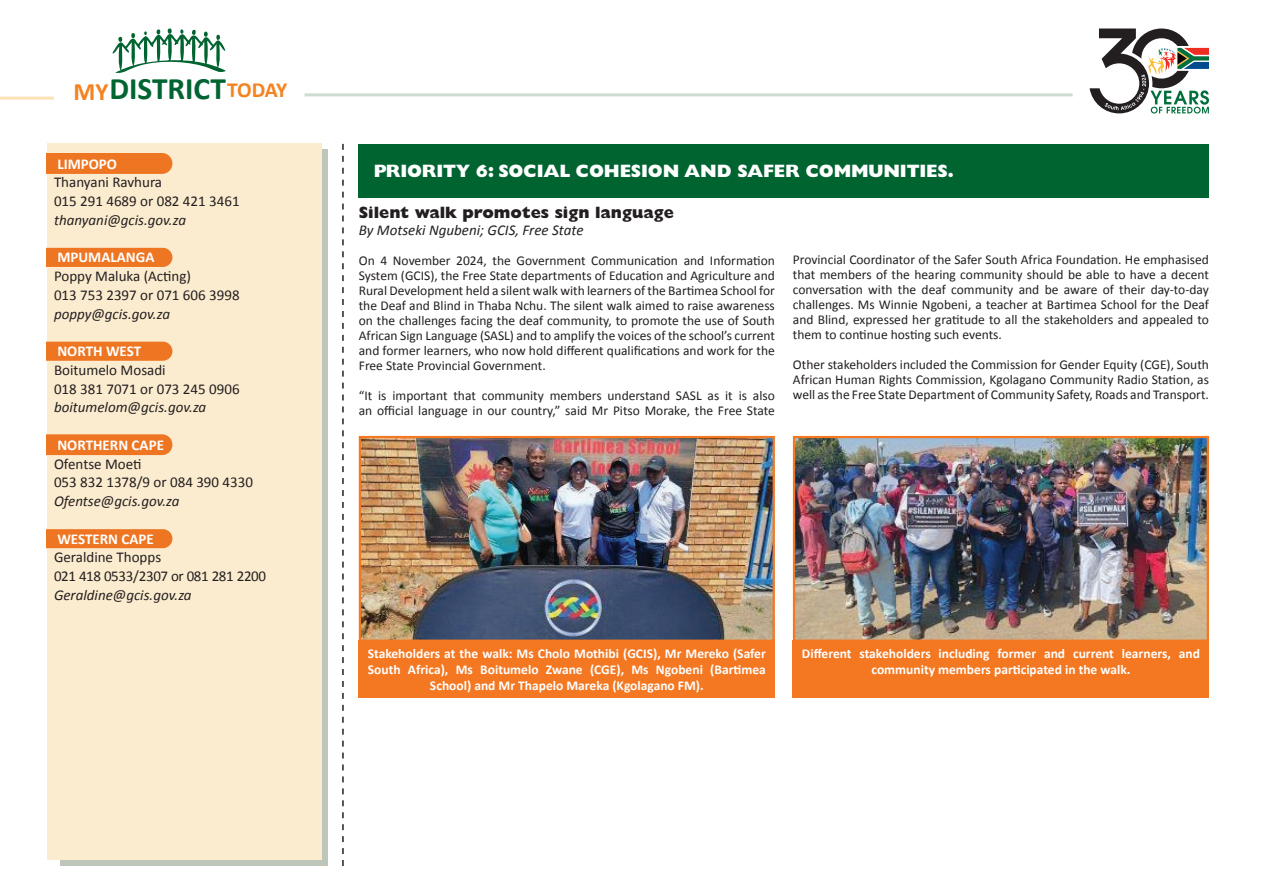
<style>
.page{position:relative;width:1263px;height:893px;background:#fff}
.page>*{position:absolute;margin:0;border:0;box-sizing:border-box;transform-origin:0 0}
.t1{font:700 31.35px "Calibri";color:#006431}
.t2{font:800 18px "Gill Sans MT Pro";letter-spacing:-.01em;color:#fff}
.t3{font:800 16.5px "Gill Sans MT Pro";color:#231f20}
.t4{font:15px/18.8px "Calibri";color:#231f20}
.t5{font:italic 15px "Calibri";color:#231f20}
.t6{font:700 15px "Calibri";color:#fff}
.t7{font:15px/18.8px "Calibri";letter-spacing:-.02em;color:#231f20}
.t8{font:13.5px/15px "Calibri";color:#231f20;text-align:justify}
.t9{font:700 13.5px/16.2px "Calibri";color:#fff;text-align:center}
.s1{font-size:25.05px;color:#f58220}
.s2{font-size:21.6px;color:#f58220}
</style>
<div class="page">
<div style="left:60px;top:150px;width:267px;height:716px;background:#bec5b9"></div>
<div style="left:47px;top:144px;width:274px;height:716px;background:#fceccf"></div>
<div style="left:47px;top:153px;width:125px;height:21px;background:#ee7623"></div>
<div style="left:47px;top:248px;width:125px;height:19px;background:#ee7623"></div>
<div style="left:47px;top:342px;width:125px;height:19px;background:#ee7623"></div>
<div style="left:47px;top:434px;width:125px;height:21px;background:#ee7623"></div>
<div style="left:47px;top:529px;width:125px;height:19px;background:#ee7623"></div>
<svg style="left:342px;top:144px;width:2px;height:722px"></svg>
<hr style="left:0;top:97px;width:54px;height:3px;background:#fee2b7">
<hr style="left:304px;top:93px;width:768px;height:3px;background:#ccdcd0">
<svg style="left:113px;top:28px;width:113px;height:45px"></svg>
<svg style="left:1089px;top:29px;width:120px;height:85px"></svg>
<div style="left:359px;top:144px;width:850px;height:54px;background:#006431"></div>
<img style="left:362px;top:439px;width:410px;height:200px">
<div style="left:359px;top:436px;width:416px;height:206px;border:2px solid #f47721"></div>
<div style="left:359px;top:641px;width:416px;height:57px;background:#f47721"></div>
<img style="left:796px;top:439px;width:410px;height:200px">
<div style="left:793px;top:436px;width:416px;height:206px;border:2px solid #f47721"></div>
<div style="left:793px;top:641px;width:416px;height:57px;background:#f47721"></div>
<h1 class="t1" style="left:73px;top:69px;width:215px"><span class="s1">MY</span>DISTRICT<span class="s2">TODAY</span></h1>
<p class="t6" style="left:57px;top:154px;width:61px">LIMPOPO</p>
<p class="t4" style="left:54px;top:173px;width:187px">Thanyani Ravhura<br>015 291 4689 or 082 421 3461</p>
<p class="t5" style="left:54px;top:210px;width:134px">thanyani@gcis.gov.za</p>
<p class="t6" style="left:57px;top:248px;width:99px">MPUMALANGA</p>
<p class="t4" style="left:54px;top:267px;width:187px">Poppy Maluka (Acting)<br>013 753 2397 or 071 606 3998</p>
<p class="t5" style="left:54px;top:303px;width:118px">poppy@gcis.gov.za</p>
<p class="t6" style="left:57px;top:342px;width:85px">NORTH WEST</p>
<p class="t4" style="left:54px;top:361px;width:187px">Boitumelo Mosadi<br>018 381 7071 or 073 245 0906</p>
<p class="t5" style="left:54px;top:397px;width:154px">boitumelom@gcis.gov.za</p>
<p class="t6" style="left:57px;top:435px;width:108px">NORTHERN CAPE</p>
<p class="t4" style="left:54px;top:454px;width:200px">Ofentse Moeti<br>053 832 1378/9 or 084 390 4330</p>
<p class="t5" style="left:54px;top:491px;width:127px">Ofentse@gcis.gov.za</p>
<p class="t6" style="left:57px;top:529px;width:98px">WESTERN CAPE</p>
<p class="t7" style="left:54px;top:548px;width:214px">Geraldine Thopps<br>021 418 0533/2307 or 081 281 2200</p>
<p class="t5" style="left:54px;top:585px;width:139px">Geraldine@gcis.gov.za</p>
<h2 class="t2" style="left:374px;top:160px;width:582px">PRIORITY 6: SOCIAL COHESION AND SAFER COMMUNITIES.</h2>
<p class="t3" style="left:359px;top:203px;width:317px">Silent walk promotes sign language</p>
<p class="t5" style="left:359px;top:219px;width:226px">By Motseki Ngubeni; GCIS, Free State</p>
<p class="t8" style="left:359px;top:253px;width:418px">On 4 November 2024, the Government Communication and Information System (GCIS), the Free State departments of Education and Agriculture and Rural Development held a silent walk with learners of the Bartimea School for the Deaf and Blind in Thaba Nchu. The silent walk aimed to raise awareness on the challenges facing the deaf community, to promote the use of South African Sign Language (SASL) and to amplify the voices of the school’s current and former learners, who now hold different qualifications and work for the Free State Provincial Government.</p>
<p class="t8" style="left:359px;top:388px;width:418px">“It is important that community members understand SASL as it is also an official language in our country,” said Mr Pitso Morake, the Free State</p>
<p class="t8" style="left:793px;top:253px;width:418px">Provincial Coordinator of the Safer South Africa Foundation. He emphasised that members of the hearing community should be able to have a decent conversation with the deaf community and be aware of their day-to-day challenges. Ms Winnie Ngobeni, a teacher at Bartimea School for the Deaf and Blind, expressed her gratitude to all the stakeholders and appealed to them to continue hosting such events.</p>
<p class="t8" style="left:793px;top:358px;width:418px">Other stakeholders included the Commission for Gender Equity (CGE), South African Human Rights Commission, Kgolagano Community Radio Station, as well as the Free State Department of Community Safety, Roads and Transport.</p>
<p class="t9" style="left:368px;top:645px;width:400px">Stakeholders at the walk: Ms Cholo Mothibi (GCIS), Mr Mereko (Safer<br>South Africa), Ms Boitumelo Zwane (CGE), Ms Ngobeni (Bartimea<br>School) and Mr Thapelo Mareka (Kgolagano FM).</p>
<p class="t9" style="left:802px;top:645px;width:400px">Different stakeholders including former and current learners, and community members participated in the walk.</p>
</div>
